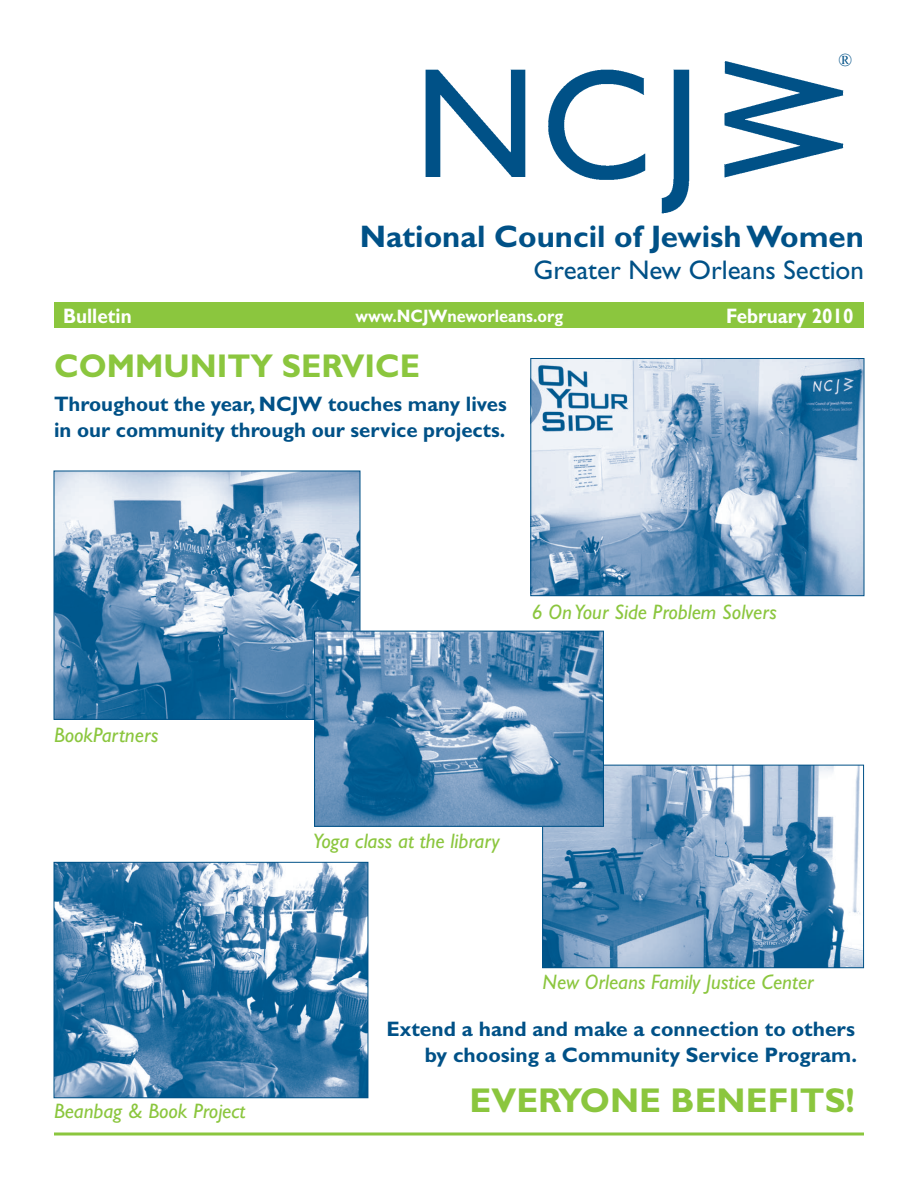
<style>
.page{position:relative;width:918px;height:1188px;background:#fff}
.page>*{position:absolute;margin:0;border:0;box-sizing:border-box;transform-origin:0 0}
.t1{font:700 34.5px "Gill Sans";color:#8bc63e}
.t2{font:700 33px "Gill Sans";color:#8bc63e}
.t3{font:700 31.2px "Gill Sans";color:#005187}
.t4{font:27px "Gill Sans";color:#005187}
.t5{font:700 21px/25.2px "Gill Sans";color:#005187}
.t6{font:italic 21px "Gill Sans";color:#8bc63e}
.t7{font:700 21px "Gill Sans";color:#fff;scale:.9 1}
.t8{font:700 18px "Gill Sans";color:#fff;scale:.9 1}
.t9{font:18px "Times New Roman";color:#005187}
</style>
<div class="page">
<img style="left:544px;top:767px;width:318px;height:199px">
<div style="left:542px;top:765px;width:322px;height:203px;border:1px solid #005187"></div>
<img style="left:425px;top:61px;width:419px;height:153px">
<div style="left:54px;top:302px;width:810px;height:26px;background:#8bc63e"></div>
<div style="left:840px;top:51px;width:33px;height:31px;background:#fff"></div>
<svg style="left:54px;top:1132px;width:810px;height:4px"></svg>
<img style="left:532px;top:360px;width:330px;height:234px">
<div style="left:530px;top:358px;width:334px;height:238px;border:1px solid #005187"></div>
<img style="left:56px;top:473px;width:302px;height:245px">
<div style="left:54px;top:471px;width:306px;height:249px;border:1px solid #005187"></div>
<img style="left:316px;top:633px;width:286px;height:192px">
<div style="left:314px;top:631px;width:290px;height:196px;border:1px solid #005187"></div>
<img style="left:56px;top:864px;width:310px;height:232px">
<div style="left:54px;top:862px;width:314px;height:236px;border:1px solid #005187"></div>
<p class="t9" style="left:838px;top:50px;width:15px">®</p>
<h3 class="t3" style="left:360px;top:218px;width:506px">National Council of Jewish Women</h3>
<p class="t4" style="left:534px;top:255px;width:332px">Greater New Orleans Section</p>
<p class="t7" style="left:63px;top:304px;width:78px">Bulletin</p>
<p class="t7" style="left:726px;top:304px;width:143px">February 2010</p>
<p class="t8" style="left:356px;top:305px;width:232px">www.NCJWneworleans.org</p>
<h2 class="t2" style="left:54px;top:347px;width:368px">COMMUNITY SERVICE</h2>
<p class="t5" style="left:54px;top:392px;width:454px">Throughout the year, NCJW touches many lives in our community through our service projects.</p>
<p class="t6" style="left:54px;top:723px;width:106px">BookPartners</p>
<p class="t6" style="left:532px;top:600px;width:247px">6 On Your Side Problem Solvers</p>
<p class="t6" style="left:313px;top:829px;width:188px">Yoga class at the library</p>
<p class="t6" style="left:543px;top:970px;width:273px">New Orleans Family Justice Center</p>
<p class="t6" style="left:54px;top:1099px;width:193px">Beanbag &amp; Book Project</p>
<p class="t5" style="left:386px;top:1017px;width:472px;text-align:right">Extend a hand and make a connection to others by choosing a Community Service Program.</p>
<h1 class="t1" style="left:470px;top:1080px;width:387px">EVERYONE BENEFITS!</h1>
</div>
